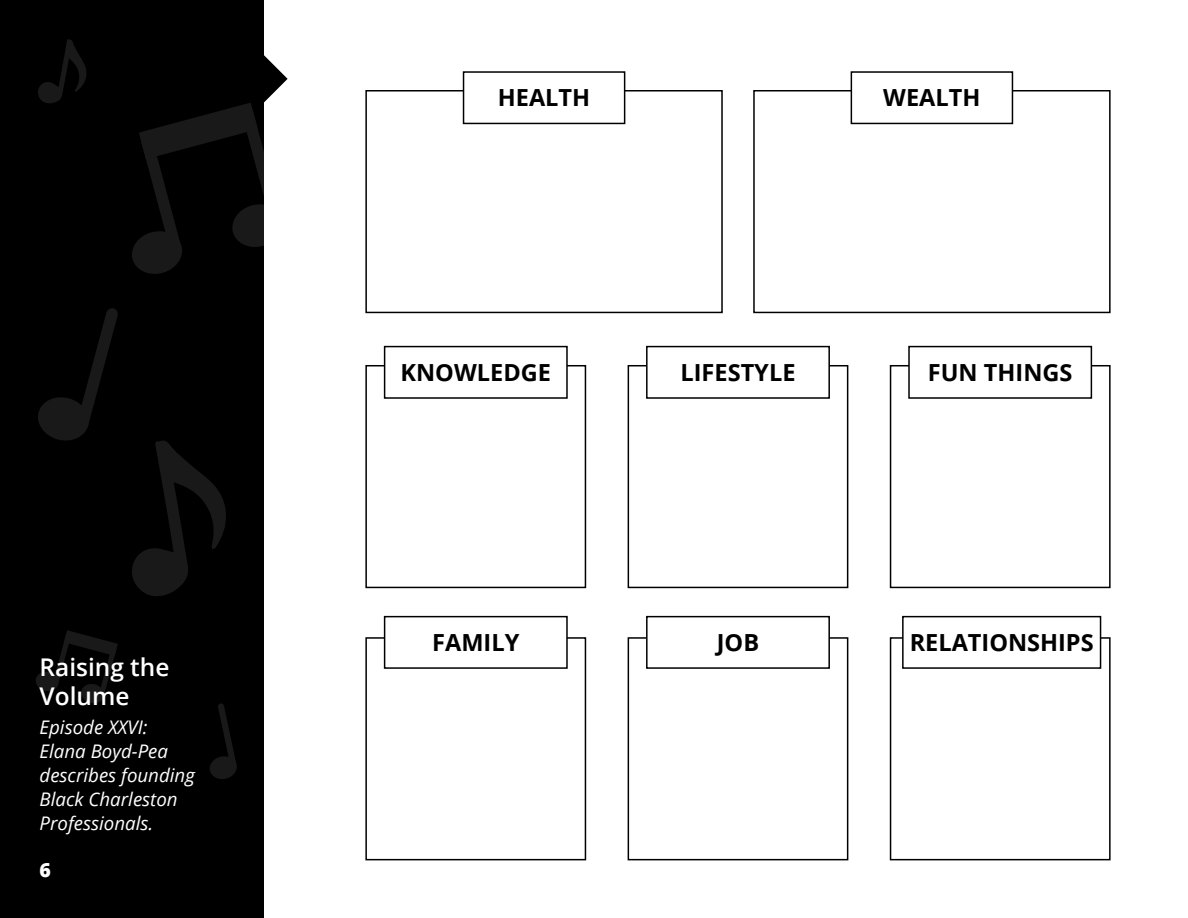
<style>
.page{position:relative;width:1188px;height:918px;background:#fff}
.page>*{position:absolute;margin:0;border:0;box-sizing:border-box;transform-origin:0 0}
.t1{font:600 24.45px/29.2px "Open Sans";color:#fff}
.t2{font:700 23.55px "Open Sans";color:#000}
.t3{font:800 19.5px "Open Sans";color:#fff}
.t4{font:italic 18.75px/24px "Open Sans";color:#fff}
</style>
<div class="page">
<div style="left:0;top:0;width:264px;height:918px;background:#000"></div>
<svg style="left:210px;top:703px;width:27px;height:76px"></svg>
<svg style="left:36px;top:630px;width:82px;height:73px"></svg>
<svg style="left:38px;top:308px;width:188px;height:288px"></svg>
<svg style="left:38px;top:39px;width:49px;height:64px"></svg>
<svg style="left:132px;top:55px;width:156px;height:219px"></svg>
<div style="left:365px;top:90px;width:358px;height:223px;border:2px solid #000"></div>
<div style="left:365px;top:365px;width:221px;height:223px;border:2px solid #000"></div>
<div style="left:365px;top:637px;width:221px;height:223px;border:2px solid #000"></div>
<div style="left:753px;top:90px;width:358px;height:223px;border:2px solid #000"></div>
<div style="left:628px;top:365px;width:220px;height:223px;border:2px solid #000"></div>
<div style="left:628px;top:637px;width:220px;height:223px;border:2px solid #000"></div>
<div style="left:890px;top:365px;width:221px;height:223px;border:2px solid #000"></div>
<div style="left:890px;top:637px;width:221px;height:223px;border:2px solid #000"></div>
<div style="left:464px;top:72px;width:161px;height:51px;background:#fff"></div>
<div style="left:463px;top:71px;width:162px;height:53px;border:2px solid #000"></div>
<div style="left:385px;top:347px;width:182px;height:51px;background:#fff"></div>
<div style="left:384px;top:346px;width:184px;height:53px;border:2px solid #000"></div>
<div style="left:385px;top:617px;width:182px;height:51px;background:#fff"></div>
<div style="left:384px;top:616px;width:184px;height:53px;border:2px solid #000"></div>
<div style="left:647px;top:347px;width:182px;height:51px;background:#fff"></div>
<div style="left:646px;top:346px;width:184px;height:53px;border:2px solid #000"></div>
<div style="left:647px;top:617px;width:182px;height:51px;background:#fff"></div>
<div style="left:646px;top:616px;width:184px;height:53px;border:2px solid #000"></div>
<div style="left:909px;top:347px;width:182px;height:51px;background:#fff"></div>
<div style="left:908px;top:346px;width:184px;height:53px;border:2px solid #000"></div>
<div style="left:903px;top:617px;width:198px;height:51px;background:#fff"></div>
<div style="left:902px;top:616px;width:199px;height:53px;border:2px solid #000"></div>
<div style="left:851px;top:72px;width:161px;height:51px;background:#fff"></div>
<div style="left:851px;top:71px;width:162px;height:53px;border:2px solid #000"></div>
<h1 class="t1" style="left:40px;top:652px;width:131px">Raising the<br>Volume</h1>
<p class="t4" style="left:40px;top:715px;width:157px">Episode XXVI:<br>Elana Boyd-Pea describes founding<br>Black Charleston<br>Professionals.</p>
<p class="t3" style="left:40px;top:855px;width:13px">6</p>
<p class="t2" style="left:498px;top:81px;width:94px">HEALTH</p>
<p class="t2" style="left:883px;top:81px;width:99px">WEALTH</p>
<p class="t2" style="left:401px;top:356px;width:152px">KNOWLEDGE</p>
<p class="t2" style="left:432px;top:626px;width:89px">FAMILY</p>
<p class="t2" style="left:680px;top:356px;width:117px">LIFESTYLE</p>
<p class="t2" style="left:717px;top:626px;width:44px">JOB</p>
<p class="t2" style="left:928px;top:356px;width:146px">FUN THINGS</p>
<p class="t2" style="left:910px;top:626px;width:185px">RELATIONSHIPS</p>
</div>
